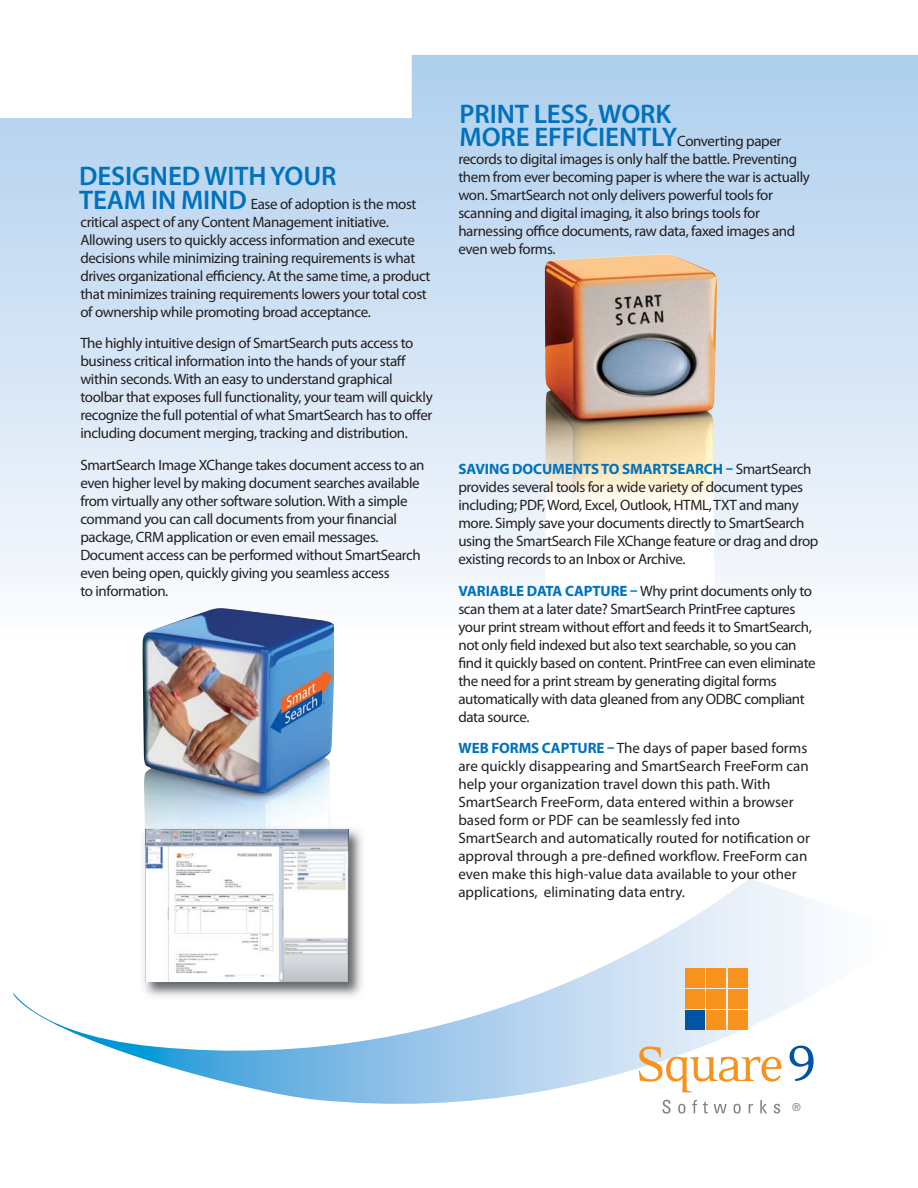
<style>
.page{position:relative;width:918px;height:1188px;background:#fff}
.page>*{position:absolute;margin:0;border:0;box-sizing:border-box;transform-origin:0 0}
.t1{font:600 27px/24px "Myriad Pro";letter-spacing:-.005em;color:#0071bc}
.t2{font:15px/18px "Myriad Pro";letter-spacing:-.025em;color:#231f20}
.t3{font:15px/18px "Myriad Pro";color:#231f20}
.t4{font:700 condensed 10.5px "Helvetica";color:#8b8d90}
.s1{font-weight:700;color:#0071bc}
</style>
<div class="page">
<img style="left:545px;top:253px;width:172px;height:333px">
<svg style="left:13px;top:879px;width:800px;height:225px"></svg>
<img style="left:142px;top:608px;width:192px;height:215px">
<svg style="left:662px;top:1100px;width:9px;height:14px"></svg>
<svg style="left:678px;top:1104px;width:7px;height:10px"></svg>
<svg style="left:692px;top:1100px;width:5px;height:13px"></svg>
<svg style="left:703px;top:1102px;width:5px;height:11px"></svg>
<svg style="left:714px;top:1104px;width:13px;height:9px"></svg>
<svg style="left:734px;top:1104px;width:7px;height:10px"></svg>
<svg style="left:749px;top:1104px;width:4px;height:9px"></svg>
<svg style="left:760px;top:1100px;width:7px;height:13px"></svg>
<svg style="left:774px;top:1104px;width:6px;height:10px"></svg>
<svg style="left:639px;top:1046px;width:143px;height:46px"></svg>
<svg style="left:790px;top:1046px;width:24px;height:35px"></svg>
<div style="left:707px;top:968px;width:19px;height:20px;background:#f7931d"></div>
<div style="left:728px;top:968px;width:19px;height:20px;background:#f7931d"></div>
<div style="left:685px;top:968px;width:20px;height:20px;background:#f7931d"></div>
<div style="left:707px;top:989px;width:19px;height:20px;background:#f7931d"></div>
<div style="left:728px;top:989px;width:19px;height:20px;background:#f7931d"></div>
<div style="left:685px;top:989px;width:20px;height:20px;background:#f7931d"></div>
<div style="left:707px;top:1010px;width:19px;height:20px;background:#f7931d"></div>
<div style="left:728px;top:1010px;width:19px;height:20px;background:#f7931d"></div>
<div style="left:685px;top:1010px;width:20px;height:20px;background:#0054a6"></div>
<img style="left:134px;top:828px;width:243px;height:177px">
<img style="left:145px;top:823px;width:185px;height:7px">
<img style="left:145px;top:830px;width:203px;height:152px">
<h1 class="t1" style="left:79px;top:164px;width:259px">DESIGNED WITH YOUR<br>TEAM IN MIND</h1>
<p class="t2" style="left:80px;top:196px;width:352px;text-indent:170px">Ease of adoption is the most critical aspect of any Content Management initiative.<br>Allowing users to quickly access information and execute decisions while minimizing training requirements is what drives organizational efficiency. At the same time, a product that minimizes training requirements lowers your total cost of ownership while promoting broad acceptance.</p>
<p class="t2" style="left:80px;top:336px;width:354px">The highly intuitive design of SmartSearch puts access to business critical information into the hands of your staff within seconds. With an easy to understand graphical toolbar that exposes full functionality, your team will quickly recognize the full potential of what SmartSearch has to offer including document merging, tracking and distribution.</p>
<p class="t2" style="left:80px;top:457px;width:346px">SmartSearch Image XChange takes document access to an even higher level by making document searches available from virtually any other software solution. With a simple command you can call documents from your financial package, CRM application or even email messages.<br>Document access can be performed without SmartSearch even being open, quickly giving you seamless access<br>to information.</p>
<h1 class="t1" style="left:460px;top:103px;width:219px;line-height:22.5px">PRINT LESS, WORK<br>MORE EFFICIENTLY</h1>
<p class="t2" style="left:458px;top:133px;width:353px;text-indent:219px">Converting paper records to digital images is only half the battle. Preventing them from ever becoming paper is where the war is actually won. SmartSearch not only delivers powerful tools for scanning and digital imaging, it also brings tools for harnessing office documents, raw data, faxed images and even web forms.</p>
<p class="t2" style="left:458px;top:462px;width:362px"><span class="s1">SAVING DOCUMENTS TO SMARTSEARCH –</span> SmartSearch provides several tools for a wide variety of document types including; PDF, Word, Excel, Outlook, HTML, TXT and many more. Simply save your documents directly to SmartSearch using the SmartSearch File XChange feature or drag and drop existing records to an Inbox or Archive.</p>
<p class="t2" style="left:458px;top:583px;width:359px"><span class="s1">VARIABLE DATA CAPTURE –</span> Why print documents only to scan them at a later date? SmartSearch PrintFree captures your print stream without effort and feeds it to SmartSearch, not only field indexed but also text searchable, so you can find it quickly based on content. PrintFree can even eliminate the need for a print stream by generating digital forms automatically with data gleaned from any ODBC compliant data source.</p>
<p class="t3" style="left:458px;top:741px;width:353px"><span class="s1">WEB FORMS CAPTURE –</span> The days of paper based forms are quickly disappearing and SmartSearch FreeForm can help your organization travel down this path. With SmartSearch FreeForm, data entered within a browser based form or PDF can be seamlessly fed into SmartSearch and automatically routed for notification or approval through a pre-defined workflow. FreeForm can even make this high-value data available to your other applications, eliminating data entry.</p>
<p class="t4" style="left:792px;top:1104px;width:10px">®</p>
</div>
